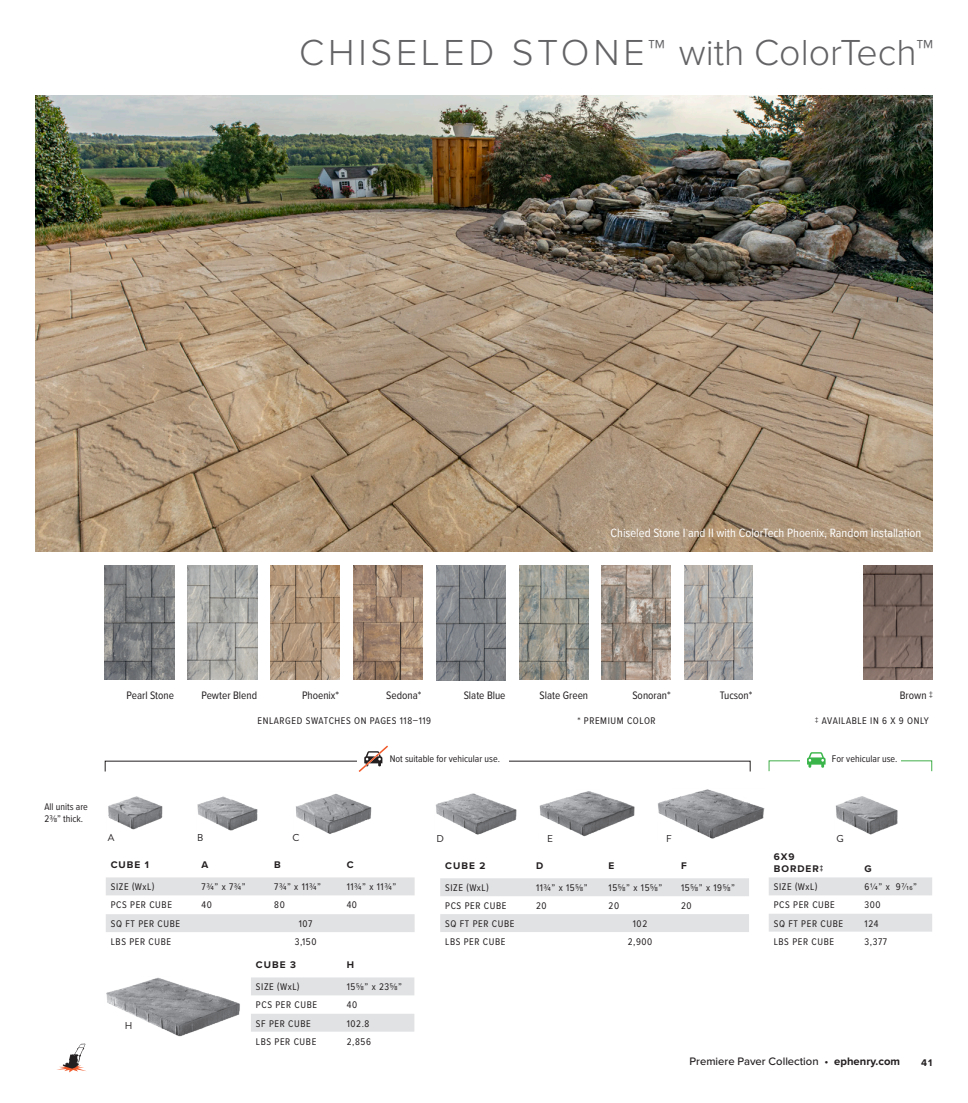
<style>
.page{position:relative;width:968px;height:1103px;background:#fff}
.page>*{position:absolute;margin:0;border:0;box-sizing:border-box;transform-origin:0 0}
.t1{font:300 37.5px "Proxima Nova";letter-spacing:.035em;color:#636366}
.t2{font:12.5px "Proxima Nova Cond";color:#fff}
.t3{font:11.25px "Proxima Nova Cond";color:#231f20}
.t4{font:500 11.25px "Proxima Nova";color:#231f20}
.t5{font:10px "Proxima Nova Cond";letter-spacing:.06em;color:#231f20}
.t6{font:10px/12px "Proxima Nova Cond";color:#231f20}
.t7{font:700 10px/12px "Proxima Nova";letter-spacing:.1em;color:#231f20}
.t8{font:10px "Brandon Grotesque";color:#231f20}
.s1{font-weight:400}
.s2{font-weight:700}
</style>
<div class="page">
<img style="left:106px;top:977px;width:134px;height:59px">
<img style="left:863px;top:566px;width:69px;height:114px">
<img style="left:105px;top:566px;width:69px;height:114px">
<img style="left:188px;top:566px;width:69px;height:114px">
<img style="left:436px;top:565px;width:69px;height:115px">
<img style="left:519px;top:566px;width:69px;height:114px">
<img style="left:271px;top:566px;width:69px;height:113px">
<img style="left:353px;top:566px;width:69px;height:113px">
<img style="left:602px;top:566px;width:68px;height:113px">
<img style="left:684px;top:566px;width:69px;height:113px">
<img style="left:108px;top:796px;width:55px;height:34px">
<img style="left:197px;top:796px;width:61px;height:35px">
<img style="left:296px;top:794px;width:76px;height:40px">
<img style="left:435px;top:793px;width:82px;height:42px">
<img style="left:539px;top:791px;width:96px;height:46px">
<img style="left:658px;top:789px;width:106px;height:50px">
<img style="left:835px;top:796px;width:63px;height:39px">
<svg style="left:106px;top:877px;width:308px;height:55px"></svg>
<svg style="left:440px;top:878px;width:309px;height:54px"></svg>
<svg style="left:769px;top:877px;width:163px;height:54px"></svg>
<svg style="left:57px;top:1043px;width:29px;height:29px"></svg>
<svg style="left:807px;top:752px;width:18px;height:15px"></svg>
<svg style="left:358px;top:745px;width:30px;height:27px"></svg>
<svg style="left:251px;top:977px;width:163px;height:54px"></svg>
<img style="left:36px;top:96px;width:896px;height:455px">
<h1 class="t1" style="left:299px;top:31px;width:636px">CHISELED STONE™ with ColorTech<span class="s1">™</span></h1>
<p class="t2" style="left:610px;top:523px;width:312px">Chiseled Stone I and II with ColorTech Phoenix, Random Installation</p>
<p class="t6" style="left:44px;top:800px;width:45px">All units are<br>2⅜” thick.</p>
<p class="t3" style="left:126px;top:686px;width:49px">Pearl Stone</p>
<p class="t3" style="left:201px;top:686px;width:57px">Pewter Blend</p>
<p class="t3" style="left:302px;top:686px;width:39px">Phoenix*</p>
<p class="t3" style="left:386px;top:686px;width:37px">Sedona*</p>
<p class="t3" style="left:463px;top:686px;width:43px">Slate Blue</p>
<p class="t3" style="left:539px;top:686px;width:50px">Slate Green</p>
<p class="t3" style="left:632px;top:686px;width:40px">Sonoran*</p>
<p class="t3" style="left:719px;top:686px;width:34px">Tucson*</p>
<p class="t3" style="left:899px;top:686px;width:34px">Brown ‡</p>
<p class="t5" style="left:257px;top:713px;width:175px">ENLARGED SWATCHES ON PAGES 118–119</p>
<p class="t5" style="left:577px;top:713px;width:80px">* PREMIUM COLOR</p>
<p class="t5" style="left:815px;top:713px;width:115px">‡ AVAILABLE IN 6 X 9 ONLY</p>
<p class="t6" style="left:390px;top:752px;width:112px">Not suitable for vehicular use.</p>
<p class="t6" style="left:832px;top:752px;width:67px">For vehicular use.</p>
<p class="t8" style="left:108px;top:831px;width:8px">A</p>
<p class="t8" style="left:197px;top:831px;width:8px">B</p>
<p class="t8" style="left:292px;top:831px;width:9px">C</p>
<p class="t8" style="left:436px;top:831px;width:9px">D</p>
<p class="t8" style="left:547px;top:831px;width:7px">E</p>
<p class="t8" style="left:666px;top:831px;width:7px">F</p>
<p class="t8" style="left:836px;top:831px;width:9px">G</p>
<p class="t7" style="left:111px;top:859px;width:40px">CUBE 1</p>
<p class="t7" style="left:202px;top:859px;width:8px">A</p>
<p class="t7" style="left:274px;top:859px;width:8px">B</p>
<p class="t7" style="left:347px;top:859px;width:8px">C</p>
<p class="t5" style="left:111px;top:879px;width:45px">SIZE (WxL)</p>
<p class="t5" style="left:202px;top:879px;width:46px">7¾” x 7¾”</p>
<p class="t5" style="left:274px;top:879px;width:48px">7¾” x 11¾”</p>
<p class="t5" style="left:347px;top:879px;width:51px">11¾” x 11¾”</p>
<p class="t5" style="left:111px;top:897px;width:63px">PCS PER CUBE</p>
<p class="t5" style="left:202px;top:897px;width:12px">40</p>
<p class="t5" style="left:274px;top:897px;width:12px">80</p>
<p class="t5" style="left:347px;top:897px;width:12px">40</p>
<p class="t5" style="left:111px;top:916px;width:71px">SQ FT PER CUBE</p>
<p class="t5" style="left:299px;top:916px;width:15px">107</p>
<p class="t5" style="left:111px;top:934px;width:62px">LBS PER CUBE</p>
<p class="t5" style="left:295px;top:934px;width:23px">3,150</p>
<p class="t8" style="left:125px;top:1018px;width:9px">H</p>
<p class="t7" style="left:256px;top:958px;width:42px">CUBE 3</p>
<p class="t7" style="left:347px;top:958px;width:9px">H</p>
<p class="t5" style="left:256px;top:979px;width:45px">SIZE (WxL)</p>
<p class="t5" style="left:347px;top:979px;width:57px">15⅝” x 23⅝”</p>
<p class="t5" style="left:256px;top:997px;width:63px">PCS PER CUBE</p>
<p class="t5" style="left:347px;top:997px;width:12px">40</p>
<p class="t5" style="left:256px;top:1016px;width:56px">SF PER CUBE</p>
<p class="t5" style="left:347px;top:1016px;width:24px">102.8</p>
<p class="t5" style="left:256px;top:1033px;width:62px">LBS PER CUBE</p>
<p class="t5" style="left:347px;top:1033px;width:26px">2,856</p>
<p class="t7" style="left:445px;top:859px;width:42px">CUBE 2</p>
<p class="t7" style="left:536px;top:859px;width:9px">D</p>
<p class="t7" style="left:608px;top:859px;width:7px">E</p>
<p class="t7" style="left:681px;top:859px;width:7px">F</p>
<p class="t5" style="left:445px;top:880px;width:45px">SIZE (WxL)</p>
<p class="t5" style="left:536px;top:880px;width:53px">11¾” x 15⅝”</p>
<p class="t5" style="left:608px;top:880px;width:55px">15⅝” x 15⅝”</p>
<p class="t5" style="left:681px;top:880px;width:55px">15⅝” x 19⅝”</p>
<p class="t5" style="left:445px;top:898px;width:63px">PCS PER CUBE</p>
<p class="t5" style="left:536px;top:898px;width:12px">20</p>
<p class="t5" style="left:608px;top:898px;width:12px">20</p>
<p class="t5" style="left:681px;top:898px;width:12px">20</p>
<p class="t5" style="left:445px;top:916px;width:71px">SQ FT PER CUBE</p>
<p class="t5" style="left:633px;top:916px;width:16px">102</p>
<p class="t5" style="left:445px;top:934px;width:62px">LBS PER CUBE</p>
<p class="t5" style="left:627px;top:934px;width:26px">2,900</p>
<p class="t7" style="left:773px;top:850px;width:51px">6X9<br>BORDER‡</p>
<p class="t7" style="left:864px;top:862px;width:9px">G</p>
<p class="t5" style="left:773px;top:879px;width:45px">SIZE (WxL)</p>
<p class="t5" style="left:864px;top:879px;width:54px">61/4” x 97/16”</p>
<p class="t5" style="left:773px;top:897px;width:63px">PCS PER CUBE</p>
<p class="t5" style="left:864px;top:897px;width:18px">300</p>
<p class="t5" style="left:773px;top:916px;width:71px">SQ FT PER CUBE</p>
<p class="t5" style="left:864px;top:916px;width:15px">124</p>
<p class="t5" style="left:773px;top:933px;width:62px">LBS PER CUBE</p>
<p class="t5" style="left:864px;top:933px;width:24px">3,377</p>
<p class="t4" style="left:689px;top:1055px;width:212px">Premiere Paver Collection • <span class="s2">ephenry.com</span></p>
<p class="t7" style="left:921px;top:1056px;width:13px">41</p>
</div>
